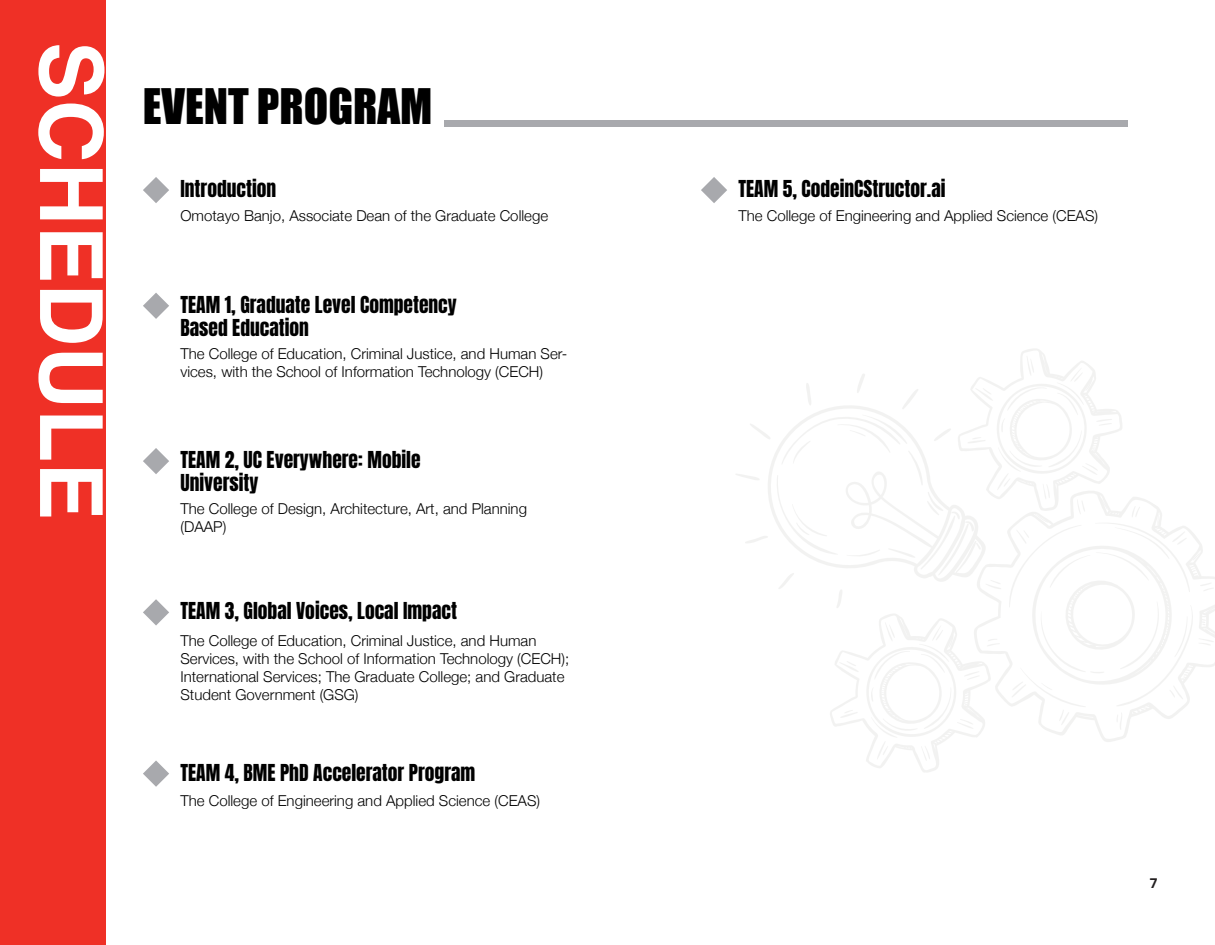
<style>
.page{position:relative;width:1215px;height:945px;background:#fff}
.page>*{position:absolute;margin:0;border:0;box-sizing:border-box;transform-origin:0 0}
.page_headers{font:700 87px "Helvetica";color:#fff}
.h3_schedule{font:45px "Impact";color:#000}
.h3_schedule-2{font:19.5px/23.4px "Anton";color:#000}
.h3_schedule-3{font:300 15px/18px "Helvetica Neue";color:#000}
.body{font:700 13.5px "Open Sans";color:#231f20}
</style>
<div class="page">
<div style="left:0;top:0;width:105px;height:945px;background:#ef3026"></div>
<div style="left:445px;top:120px;width:683px;height:7px;background:#a8a9ad"></div>
<svg style="left:143px;top:177px;width:26px;height:26px"></svg>
<svg style="left:701px;top:177px;width:26px;height:26px"></svg>
<svg style="left:143px;top:293px;width:26px;height:26px"></svg>
<svg style="left:143px;top:448px;width:26px;height:26px"></svg>
<svg style="left:143px;top:599px;width:26px;height:27px"></svg>
<svg style="left:143px;top:760px;width:26px;height:27px"></svg>
<svg style="left:736px;top:349px;width:478px;height:423px"></svg>
<p class="page_headers" style="left:124px;top:42px;width:480px;rotate:90deg">SCHEDULE</p>
<p class="h3_schedule" style="left:143px;top:72px;width:291px">EVENT PROGRAM</p>
<p class="h3_schedule-2" style="left:180px;top:179px;width:97px">Introduction</p>
<p class="h3_schedule-2" style="left:739px;top:179px;width:209px">TEAM 5, CodeinCStructor.ai</p>
<p class="h3_schedule-3" style="left:180px;top:205px;width:369px">Omotayo Banjo, Associate Dean of the Graduate College</p>
<p class="h3_schedule-3" style="left:739px;top:205px;width:361px">The College of Engineering and Applied Science (CEAS)</p>
<p class="h3_schedule-2" style="left:180px;top:294px;width:278px">TEAM 1, Graduate Level Competency<br>Based Education</p>
<p class="h3_schedule-3" style="left:180px;top:344px;width:388px">The College of Education, Criminal Justice, and Human Ser&shy;vices, with the School of Information Technology (CECH)</p>
<p class="h3_schedule-2" style="left:180px;top:450px;width:242px">TEAM 2, UC Everywhere: Mobile<br>University</p>
<p class="h3_schedule-3" style="left:180px;top:499px;width:348px">The College of Design, Architecture, Art, and Planning (DAAP)</p>
<p class="h3_schedule-2" style="left:180px;top:601px;width:278px">TEAM 3, Global Voices, Local Impact</p>
<p class="h3_schedule-3" style="left:180px;top:630px;width:390px">The College of Education, Criminal Justice, and Human Services, with the School of Information Technology (CECH); International Services; The Graduate College; and Graduate Student Government (GSG)</p>
<p class="h3_schedule-2" style="left:180px;top:762px;width:296px">TEAM 4, BME PhD Accelerator Program</p>
<p class="h3_schedule-3" style="left:180px;top:791px;width:361px">The College of Engineering and Applied Science (CEAS)</p>
<p class="body" style="left:1150px;top:874px;width:9px">7</p>
</div>
